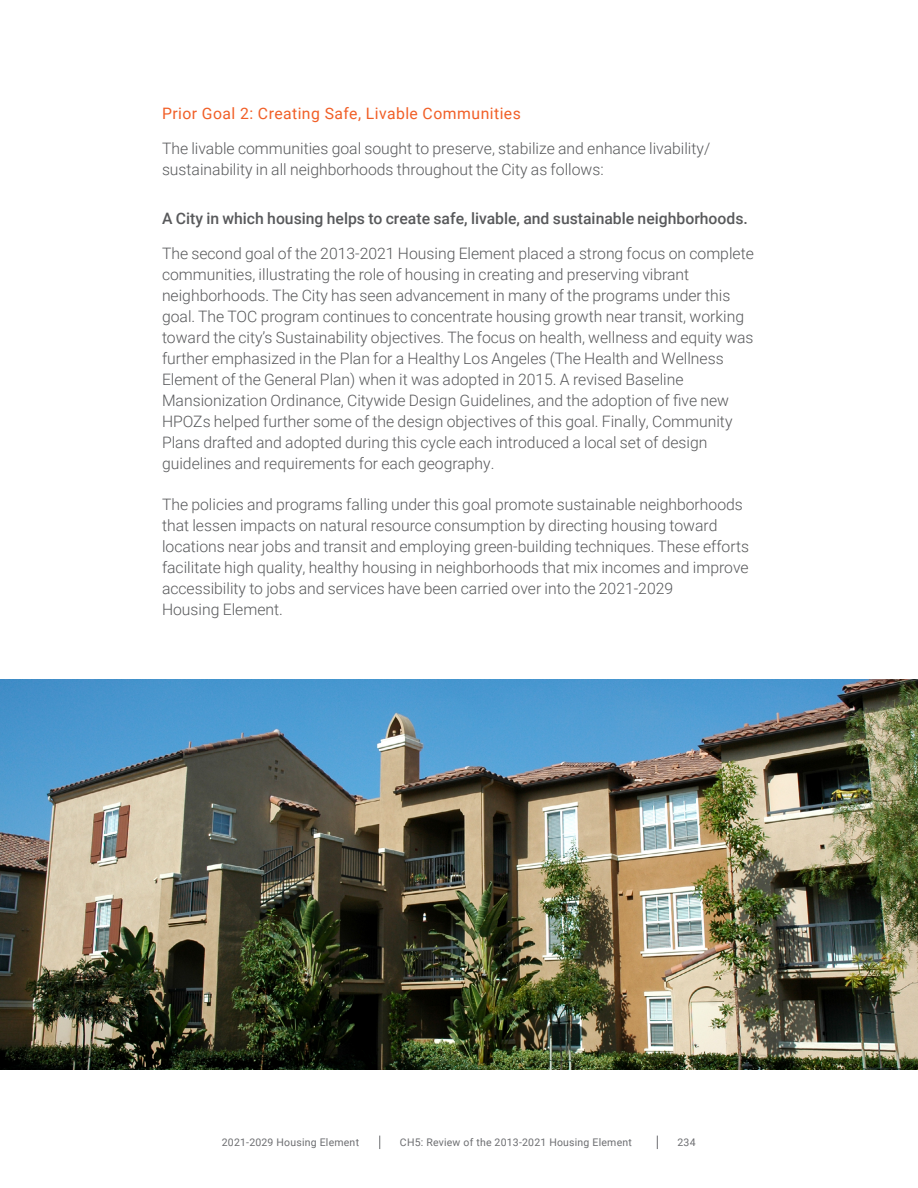
<style>
.page{position:relative;width:918px;height:1188px;background:#fff}
.page>*{position:absolute;margin:0;border:0;box-sizing:border-box;transform-origin:0 0}
.t1{font:300 15.75px/21px "Roboto";color:#58595b}
.t2{font:500 15.75px "Roboto";color:#58595b}
.t3{font:15.75px "Roboto";letter-spacing:.03em;color:#f15f27}
.t4{font:10.5px "Roboto";letter-spacing:.02em;color:#6d6e71}
</style>
<div class="page">
<img style="left:0;top:680px;width:918px;height:389px">
<svg style="left:379px;top:1136px;width:1px;height:13px"></svg>
<svg style="left:657px;top:1136px;width:1px;height:13px"></svg>
<p class="t3" style="left:162px;top:103px;width:360px">Prior Goal 2: Creating Safe, Livable Communities</p>
<p class="t1" style="left:162px;top:137px;width:550px">The livable communities goal sought to preserve, stabilize and enhance livability/ sustainability in all neighborhoods throughout the City as follows:</p>
<p class="t2" style="left:162px;top:208px;width:587px">A City in which housing helps to create safe, livable, and sustainable neighborhoods.</p>
<p class="t1" style="left:162px;top:242px;width:593px">The second goal of the 2013-2021 Housing Element placed a strong focus on complete communities, illustrating the role of housing in creating and preserving vibrant neighborhoods. The City has seen advancement in many of the programs under this goal. The TOC program continues to concentrate housing growth near transit, working toward the city’s Sustainability objectives. The focus on health, wellness and equity was further emphasized in the Plan for a Healthy Los Angeles (The Health and Wellness Element of the General Plan) when it was adopted in 2015. A revised Baseline Mansionization Ordinance, Citywide Design Guidelines, and the adoption of five new HPOZs helped further some of the design objectives of this goal. Finally, Community Plans drafted and adopted during this cycle each introduced a local set of design guidelines and requirements for each geography.</p>
<p class="t1" style="left:162px;top:493px;width:589px">The policies and programs falling under this goal promote sustainable neighborhoods that lessen impacts on natural resource consumption by directing housing toward locations near jobs and transit and employing green-building techniques. These efforts facilitate high quality, healthy housing in neighborhoods that mix incomes and improve accessibility to jobs and services have been carried over into the 2021-2029<br>Housing Element.</p>
<p class="t4" style="left:222px;top:1135px;width:139px">2021-2029 Housing Element</p>
<p class="t4" style="left:400px;top:1135px;width:233px">CH5: Review of the 2013-2021 Housing Element</p>
<p class="t4" style="left:678px;top:1135px;width:20px">234</p>
</div>
